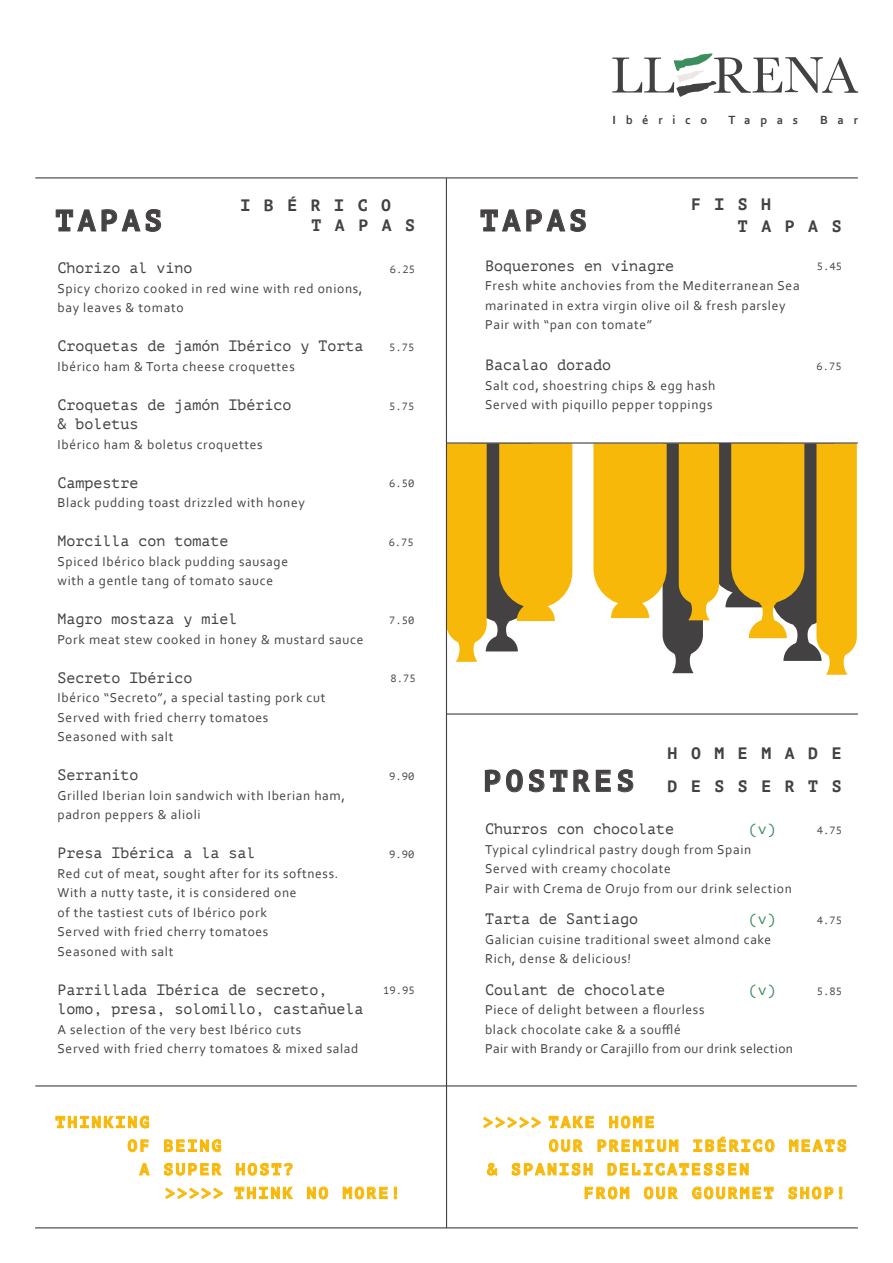
<style>
.page{position:relative;width:893px;height:1263px;background:#fff}
.page>*{position:absolute;margin:0;border:0;box-sizing:border-box;transform-origin:0 0}
.t1{font:700 30px "PT Mono";letter-spacing:.14em;color:#434141}
.t2{font:700 16.5px/19px "PT Mono";letter-spacing:.82em;color:#434141}
.t3{font:700 16.2px "PT Mono";letter-spacing:.14em;color:#f7b809}
.t4{font:15px/19.5px "PT Mono";color:#434141}
.t5{font:15px "PT Mono";color:#3d8e5d}
.t6{font:13.5px/19.5px "Corbel";letter-spacing:.05em;color:#434141}
.t7{font:700 12.45px "Corbel";letter-spacing:.78em;color:#434141}
.t8{font:10.5px "PT Mono";color:#434141}
</style>
<div class="page">
<svg style="left:447px;top:444px;width:125px;height:218px;background:#e2b434"></svg>
<svg style="left:593px;top:444px;width:264px;height:231px"></svg>
<svg style="left:56px;top:210px;width:40px;height:21px"></svg>
<svg style="left:102px;top:209px;width:38px;height:22px"></svg>
<svg style="left:146px;top:209px;width:15px;height:23px"></svg>
<svg style="left:481px;top:209px;width:105px;height:23px"></svg>
<hr style="left:35px;top:177px;width:411px;height:1px;background:#434141">
<hr style="left:35px;top:1085px;width:822px;height:1px;background:#434141">
<hr style="left:35px;top:1227px;width:823px;height:1px;background:#434141">
<hr style="left:446px;top:178px;width:1px;height:1050px;background:#434141">
<hr style="left:446px;top:177px;width:412px;height:1px;background:#434141">
<hr style="left:446px;top:713px;width:412px;height:2px;background:#434141">
<svg style="left:612px;top:53px;width:246px;height:44px"></svg>
<svg style="left:485px;top:770px;width:15px;height:22px"></svg>
<svg style="left:506px;top:769px;width:17px;height:23px"></svg>
<svg style="left:529px;top:769px;width:15px;height:23px"></svg>
<svg style="left:550px;top:770px;width:17px;height:22px"></svg>
<svg style="left:573px;top:770px;width:17px;height:22px"></svg>
<svg style="left:596px;top:770px;width:15px;height:22px"></svg>
<svg style="left:618px;top:769px;width:15px;height:23px"></svg>
<hr style="left:446px;top:442px;width:412px;height:2px;background:#434141">
<svg style="left:56px;top:1116px;width:93px;height:12px"></svg>
<svg style="left:165px;top:1188px;width:58px;height:11px"></svg>
<svg style="left:483px;top:1117px;width:58px;height:11px"></svg>
<svg style="left:235px;top:1187px;width:58px;height:12px"></svg>
<svg style="left:307px;top:1186px;width:21px;height:13px"></svg>
<svg style="left:343px;top:1186px;width:45px;height:13px"></svg>
<svg style="left:394px;top:1187px;width:3px;height:12px"></svg>
<svg style="left:139px;top:1163px;width:11px;height:12px"></svg>
<svg style="left:164px;top:1163px;width:58px;height:12px"></svg>
<svg style="left:236px;top:1163px;width:57px;height:12px"></svg>
<svg style="left:128px;top:1139px;width:21px;height:13px"></svg>
<svg style="left:164px;top:1139px;width:57px;height:13px"></svg>
<svg style="left:549px;top:1116px;width:45px;height:12px"></svg>
<svg style="left:609px;top:1116px;width:45px;height:12px"></svg>
<svg style="left:585px;top:1186px;width:44px;height:13px"></svg>
<svg style="left:644px;top:1186px;width:34px;height:13px"></svg>
<svg style="left:692px;top:1186px;width:82px;height:13px"></svg>
<svg style="left:788px;top:1186px;width:45px;height:13px"></svg>
<svg style="left:839px;top:1187px;width:3px;height:12px"></svg>
<svg style="left:487px;top:1163px;width:10px;height:13px"></svg>
<svg style="left:512px;top:1163px;width:81px;height:12px"></svg>
<svg style="left:608px;top:1163px;width:140px;height:12px"></svg>
<svg style="left:549px;top:1139px;width:34px;height:13px"></svg>
<svg style="left:598px;top:1139px;width:80px;height:13px"></svg>
<svg style="left:693px;top:1137px;width:81px;height:15px"></svg>
<svg style="left:789px;top:1139px;width:57px;height:13px"></svg>
<h1 class="t1" style="left:55px;top:203px;width:108px">TAPAS</h1>
<p class="t2" style="left:312px;top:196px;width:105px;text-indent:-71px">IBÉRICO<br>TAPAS</p>
<p class="t7" style="left:613px;top:112px;width:96px">Ibérico</p>
<p class="t7" style="left:728px;top:112px;width:71px">Tapas</p>
<p class="t7" style="left:820px;top:112px;width:39px">Bar</p>
<p class="t2" style="left:691px;top:194px;width:82px">FISH</p>
<h1 class="t1" style="left:480px;top:203px;width:108px">TAPAS</h1>
<p class="t2" style="left:738px;top:216px;width:105px">TAPAS</p>
<p class="t4" style="left:58px;top:258px;width:136px">Chorizo al vino</p>
<p class="t6" style="left:58px;top:278px;width:306px">Spicy chorizo cooked in red wine with red onions, bay leaves &amp; tomato</p>
<p class="t4" style="left:58px;top:336px;width:308px">Croquetas de jamón Ibérico y Torta</p>
<p class="t6" style="left:58px;top:356px;width:239px">Ibérico ham &amp; Torta cheese croquettes</p>
<p class="t4" style="left:58px;top:395px;width:236px">Croquetas de jamón Ibérico &amp; boletus</p>
<p class="t6" style="left:58px;top:434px;width:207px">Ibérico ham &amp; boletus croquettes</p>
<p class="t4" style="left:58px;top:473px;width:82px">Campestre</p>
<p class="t6" style="left:58px;top:492px;width:249px">Black pudding toast drizzled with honey</p>
<p class="t4" style="left:58px;top:531px;width:173px">Morcilla con tomate</p>
<p class="t6" style="left:58px;top:551px;width:232px">Spiced Ibérico black pudding sausage with a gentle tang of tomato sauce</p>
<p class="t4" style="left:58px;top:609px;width:182px">Magro mostaza y miel</p>
<p class="t6" style="left:58px;top:629px;width:307px">Pork meat stew cooked in honey &amp; mustard sauce</p>
<p class="t4" style="left:58px;top:668px;width:136px">Secreto Ibérico</p>
<p class="t6" style="left:58px;top:687px;width:270px">Ibérico “Secreto”, a special tasting pork cut<br>Served with fried cherry tomatoes<br>Seasoned with salt</p>
<p class="t4" style="left:58px;top:765px;width:82px">Serranito</p>
<p class="t6" style="left:58px;top:785px;width:289px">Grilled Iberian loin sandwich with Iberian ham, padron peppers &amp; alioli</p>
<p class="t4" style="left:58px;top:843px;width:200px">Presa Ibérica a la sal</p>
<p class="t6" style="left:58px;top:863px;width:282px">Red cut of meat, sought after for its softness.<br>With a nutty taste, it is considered one<br>of the tastiest cuts of Ibérico pork<br>Served with fried cherry tomatoes<br>Seasoned with salt</p>
<p class="t4" style="left:58px;top:980px;width:308px">Parrillada Ibérica de secreto, lomo, presa, solomillo, castañuela</p>
<p class="t6" style="left:58px;top:1019px;width:302px">A selection of the very best Ibérico cuts<br>Served with fried cherry tomatoes &amp; mixed salad</p>
<p class="t8" style="left:390px;top:263px;width:27px">6.25</p>
<p class="t4" style="left:485px;top:256px;width:191px">Boquerones en vinagre</p>
<p class="t6" style="left:485px;top:276px;width:316px">Fresh white anchovies from the Mediterranean Sea marinated in extra virgin olive oil &amp; fresh parsley<br>Pair with “pan con tomate”</p>
<p class="t4" style="left:485px;top:356px;width:127px">Bacalao dorado</p>
<p class="t6" style="left:485px;top:375px;width:232px">Salt cod, shoestring chips &amp; egg hash<br>Served with piquillo pepper toppings</p>
<p class="t8" style="left:389px;top:342px;width:27px">5.75</p>
<p class="t8" style="left:389px;top:400px;width:27px">5.75</p>
<p class="t8" style="left:817px;top:261px;width:27px">5.45</p>
<p class="t8" style="left:816px;top:360px;width:27px">6.75</p>
<p class="t8" style="left:389px;top:477px;width:27px">6.50</p>
<p class="t8" style="left:389px;top:536px;width:27px">6.75</p>
<p class="t8" style="left:389px;top:614px;width:27px">7.50</p>
<p class="t8" style="left:391px;top:673px;width:27px">8.75</p>
<p class="t8" style="left:389px;top:770px;width:27px">9.90</p>
<p class="t8" style="left:389px;top:848px;width:27px">9.90</p>
<p class="t8" style="left:383px;top:985px;width:33px">19.95</p>
<h1 class="t1" style="left:483px;top:763px;width:153px">POSTRES</h1>
<p class="t2" style="left:668px;top:743px;width:175px">HOMEMADE</p>
<p class="t2" style="left:668px;top:776px;width:175px">DESSERTS</p>
<p class="t4" style="left:485px;top:819px;width:191px">Churros con chocolate</p>
<p class="t6" style="left:485px;top:839px;width:308px">Typical cylindrical pastry dough from Spain<br>Served with creamy chocolate<br>Pair with Crema de Orujo from our drink selection</p>
<p class="t4" style="left:485px;top:909px;width:154px">Tarta de Santiago</p>
<p class="t6" style="left:485px;top:929px;width:288px">Galician cuisine traditional sweet almond cake<br>Rich, dense &amp; delicious!</p>
<p class="t4" style="left:485px;top:980px;width:182px">Coulant de chocolate</p>
<p class="t6" style="left:485px;top:1000px;width:310px">Piece of delight between a flourless<br>black chocolate cake &amp; a soufflé<br>Pair with Brandy or Carajillo from our drink selection</p>
<p class="t5" style="left:749px;top:820px;width:28px">(v)</p>
<p class="t8" style="left:817px;top:824px;width:27px">4.75</p>
<p class="t5" style="left:749px;top:911px;width:28px">(v)</p>
<p class="t8" style="left:817px;top:915px;width:27px">4.75</p>
<p class="t5" style="left:749px;top:981px;width:28px">(v)</p>
<p class="t8" style="left:817px;top:985px;width:27px">5.85</p>
<p class="t3" style="left:56px;top:1112px;width:95px">THINKING</p>
<p class="t3" style="left:483px;top:1112px;width:59px">&gt;&gt;&gt;&gt;&gt;</p>
<p class="t3" style="left:549px;top:1112px;width:107px">TAKE HOME</p>
<p class="t3" style="left:128px;top:1136px;width:95px">OF BEING</p>
<p class="t3" style="left:549px;top:1136px;width:299px">OUR PREMIUM IBÉRICO MEATS</p>
<p class="t3" style="left:140px;top:1159px;width:155px">A SUPER HOST?</p>
<p class="t3" style="left:487px;top:1159px;width:263px">&amp; SPANISH DELICATESSEN</p>
<p class="t3" style="left:165px;top:1183px;width:59px">&gt;&gt;&gt;&gt;&gt;</p>
<p class="t3" style="left:235px;top:1183px;width:167px">THINK NO MORE!</p>
<p class="t3" style="left:584px;top:1183px;width:263px">FROM OUR GOURMET SHOP!</p>
</div>
